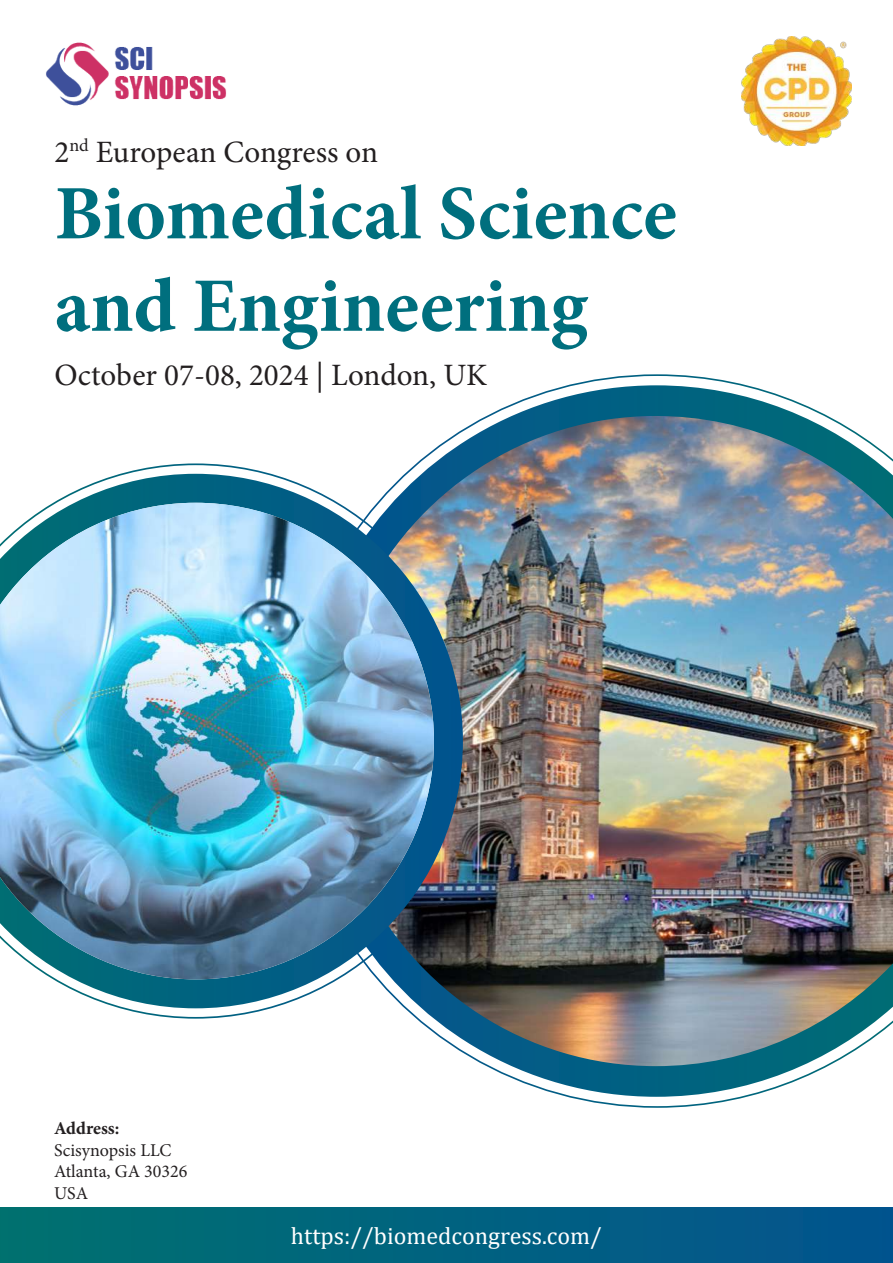
<style>
.page{position:relative;width:893px;height:1263px;background:#fff}
.page>*{position:absolute;margin:0;border:0;box-sizing:border-box;transform-origin:0 0}
.t1{font:700 76.95px/92.4px "Minion Pro";color:#006f7e}
.t2{font:31.05px "Minion Pro";color:#231f20}
.t3{font:24px "Cambria";color:#fff}
.t4{font:18px/21.6px "Minion Pro";color:#231f20}
.t5{font:700 18px "Minion Pro";color:#231f20}
</style>
<div class="page">
<div style="left:0;top:1207px;width:893px;height:56px;background:linear-gradient(to right,#007170,#03548f)"></div>
<svg style="left:486px;top:385px;width:342px;height:712px"></svg>
<img style="left:404px;top:416px;width:489px;height:650px">
<img style="left:53px;top:474px;width:410px;height:534px">
<img style="left:0;top:503px;width:434px;height:476px">
<img style="left:46px;top:42px;width:181px;height:64px">
<img style="left:742px;top:36px;width:109px;height:110px">
<p class="t2" style="left:55px;top:131px;width:325px">2<sup>nd</sup> European Congress on</p>
<h1 class="t1" style="left:55px;top:167px;width:624px">Biomedical Science and Engineering</h1>
<p class="t2" style="left:55px;top:354px;width:434px">October 07-08, 2024 | London, UK</p>
<p class="t5" style="left:54px;top:1115px;width:67px">Address:</p>
<p class="t4" style="left:54px;top:1139px;width:135px">Scisynopsis LLC<br>Atlanta, GA 30326<br>USA</p>
<p class="t3" style="left:291px;top:1222px;width:313px">https://biomedcongress.com/</p>
</div>
